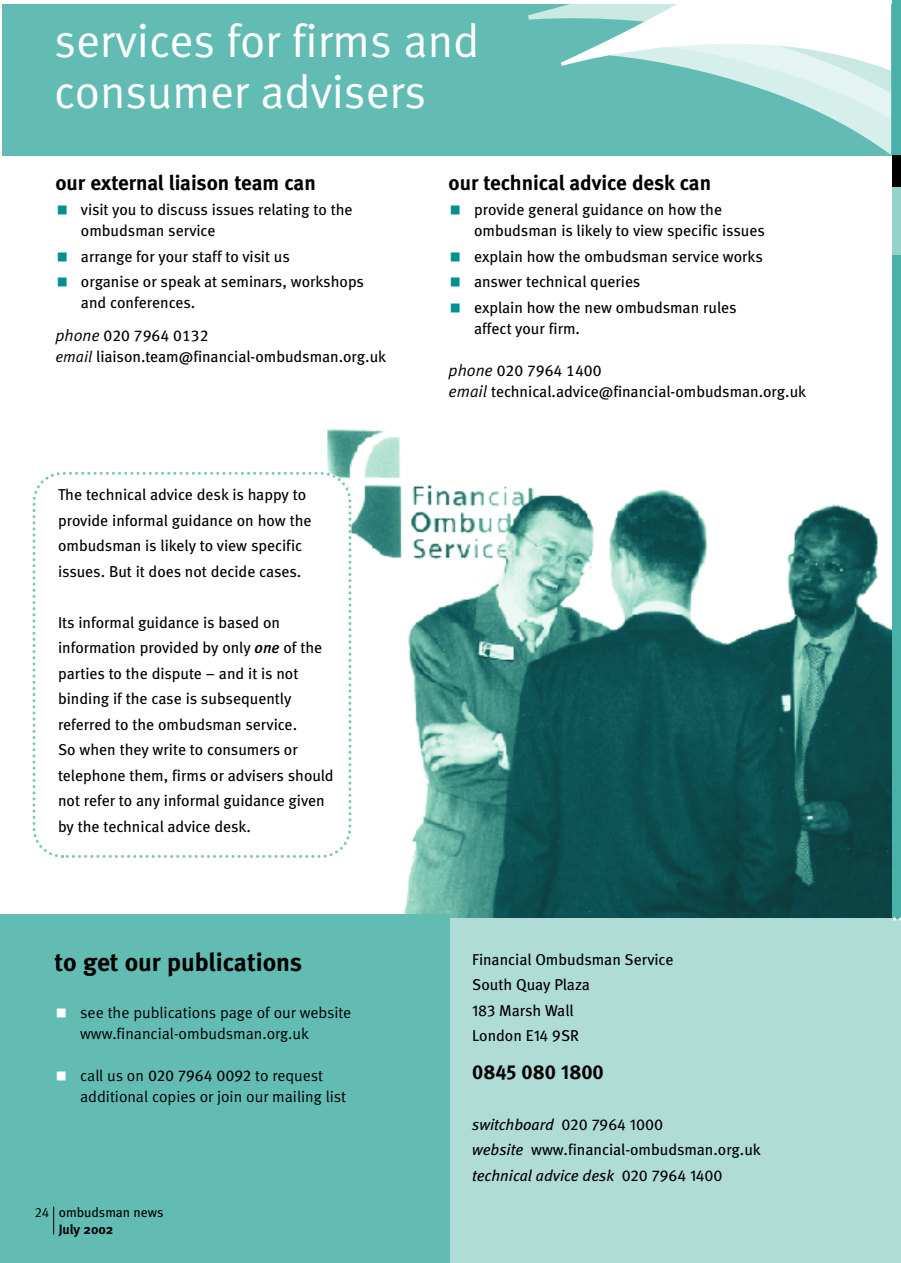
<style>
.page{position:relative;width:901px;height:1263px;background:#fff}
.page>*{position:absolute;margin:0;border:0;box-sizing:border-box;transform-origin:0 0}
.t1{font:46.8px/50.4px "Meta Normal LF";color:#fff}
.t2{font:25.5px "Meta Bold LF";color:#000}
.t3{font:21px "Meta Bold LF";color:#000}
.t4{font:20.25px "Meta Bold Expert";color:#000}
.t5{font:15.75px/25.5px "Meta Book LF";color:#000}
.t6{font:15.75px/21px "Meta Normal LF";color:#000}
.t7{font:italic 15.75px "Meta";color:#000}
.t8{font:13.5px "Meta Book LF";color:#000}
.t9{font:700 13.5px "Meta";color:#000}
.t10{font:13.5px "Meta Normal Expert";color:#000}
.s1{font-family:"Meta Normal LF";font-style:italic;font-size:16.5px}
.s2{font-family:"Meta Normal";font-style:italic}
.s3{font-family:"Meta";font-weight:500;font-style:italic}
.s4{font-family:"Meta Book Expert"}
.s5{font-family:"Meta Normal";font-style:italic;font-size:16.5px}
.s6{font-family:"Meta Book Expert";font-style:normal}
.s7{font-family:"Meta";font-style:italic}
</style>
<div class="page">
<img style="left:327px;top:429px;width:565px;height:489px">
<div style="left:2px;top:4px;width:890px;height:151px;background:#62bcb4"></div>
<div style="left:0;top:914px;width:450px;height:349px;background:#62bcb4"></div>
<div style="left:450px;top:918px;width:450px;height:345px;background:#afddd6"></div>
<svg style="left:32px;top:470px;width:321px;height:389px"></svg>
<div style="left:892px;top:0;width:8px;height:918px;background:#49b0aa"></div>
<div style="left:892px;top:155px;width:8px;height:32px;background:#000"></div>
<svg style="left:892px;top:917px;width:8px;height:3px"></svg>
<svg style="left:53px;top:1206px;width:1px;height:28px"></svg>
<div style="left:892px;top:187px;width:8px;height:68px;background:#95d3ca"></div>
<svg style="left:560px;top:5px;width:329px;height:151px"></svg>
<h1 class="t1" style="left:54px;top:20px;width:427px">services for firms and consumer advisers</h1>
<h3 class="t3" style="left:55px;top:175px;width:262px">our external liaison team can</h3>
<p class="t5" style="left:81px;top:201px;width:273px;line-height:21px">visit you to discuss issues relating to the ombudsman service</p>
<p class="t5" style="left:81px;top:245px;width:284px">arrange for your staff to visit us<br>organise or speak at seminars, workshops</p>
<p class="t5" style="left:55px;top:288px;width:154px;line-height:33px;text-indent:26px">and conferences. <span class="s1">phone</span> 020 7964 0132</p>
<p class="t5" style="left:55px;top:345px;width:332px"><span class="s2">email</span> liaison.team@financial-ombudsman.org.uk</p>
<p class="t5" style="left:58px;top:483px;width:255px">The technical advice desk is happy to provide informal guidance on how the ombudsman is likely to view specific issues. But it does not decide cases.</p>
<p class="t5" style="left:58px;top:611px;width:277px">Its informal guidance is based on information provided by only <span class="s3">one</span> of the parties to the dispute – and it is not binding if the case is subsequently referred to the ombudsman service.<br>So when they write to consumers or telephone them, firms or advisers should not refer to any informal guidance given by the technical advice desk.</p>
<h2 class="t2" style="left:55px;top:953px;width:249px">to get our publications</h2>
<p class="t6" style="left:80px;top:1003px;width:272px">see the publications page of our website www.financial-ombudsman.org.uk</p>
<p class="t6" style="left:80px;top:1066px;width:267px">call us on <span class="s4">020 7964 0092</span> to request additional copies or join our mailing list</p>
<p class="t10" style="left:35px;top:1204px;width:16px">24</p>
<p class="t8" style="left:59px;top:1208px;width:106px">ombudsman news</p>
<p class="t9" style="left:59px;top:1224px;width:56px">July 2002</p>
<h3 class="t3" style="left:448px;top:175px;width:264px">our technical advice desk can</h3>
<p class="t5" style="left:474px;top:201px;width:292px;line-height:21px">provide general guidance on how the ombudsman is likely to view specific issues</p>
<p class="t5" style="left:474px;top:245px;width:290px">explain how the ombudsman service works answer technical queries<br>explain how the new ombudsman rules</p>
<p class="t5" style="left:474px;top:317px;width:107px">affect your firm.</p>
<p class="t5" style="left:448px;top:361px;width:359px;line-height:21px"><span class="s5">phone</span> 020 7964 1400<br><span class="s5">email</span> technical.advice@financial-ombudsman.org.uk</p>
<p class="t5" style="left:472px;top:948px;width:203px">Financial Ombudsman Service<br>South Quay Plaza<br><span class="s4">183</span> Marsh Wall<br>London E<span class="s4">14 9</span>SR</p>
<p class="t4" style="left:472px;top:1060px;width:133px">0845 080 1800</p>
<p class="t7" style="left:472px;top:1119px;width:192px">switchboard <span class="s6">020 7964 1000</span></p>
<p class="t5" style="left:472px;top:1138px;width:290px"><span class="s7">website</span> www.financial-ombudsman.org.uk</p>
<p class="t7" style="left:472px;top:1170px;width:252px">technical advice desk <span class="s6">020 7964 1400</span></p>
</div>
